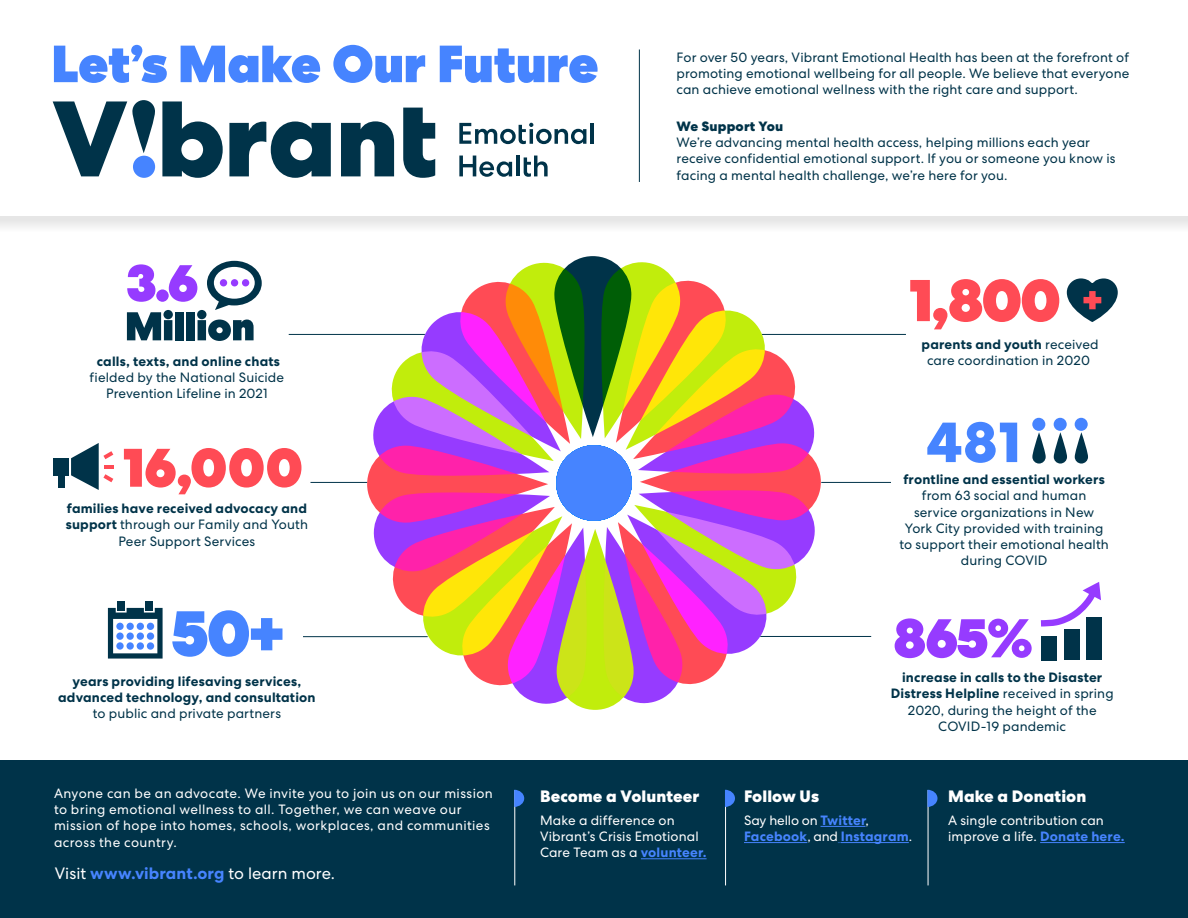
<style>
.page{position:relative;width:1188px;height:918px;background:#fff}
.page>*{position:absolute;margin:0;border:0;box-sizing:border-box;transform-origin:0 0}
.t1{font:900 60px "Centra No 2";color:#ff4b55}
.t2{font:900 55.5px "Centra No 2";color:#963bff}
.t3{font:900 52.2px "Centra No 2";letter-spacing:.025em;color:#4684ff}
.t4{font:800 16.5px "Centra No 2";letter-spacing:.005em;color:#fff}
.t5{font:16.5px "Centra No 2";color:#fff}
.t6{font:13.5px/16.2px "Centra No 2";letter-spacing:.01em;color:#003349;text-align:center}
.t7{font:13.5px/16.2px "Centra No 2";letter-spacing:.025em;color:#fff}
.t8{font:700 13.5px/16.2px "Centra No 2";letter-spacing:.01em;color:#003349;text-align:center}
.t9{font:13.5px/16.2px "Centra No 2";letter-spacing:.005em;color:#fff}
.t10{font:700 13.5px/16.2px "Centra No 2";letter-spacing:.015em;color:#4684ff}
.t11{font:800 13.5px "Centra No 2";letter-spacing:.015em;color:#003349}
.s1{font-weight:700}
.s2{font-weight:700;color:#4684ff}
.s3{font-weight:400;color:#fff}
</style>
<div class="page">
<div style="left:0;top:760px;width:1188px;height:158px;background:#003349"></div>
<hr style="left:641px;top:858px;width:66px;height:1px;background:#4684ff">
<hr style="left:821px;top:826px;width:45px;height:1px;background:#4684ff">
<hr style="left:744px;top:842px;width:63px;height:1px;background:#4684ff">
<hr style="left:841px;top:842px;width:68px;height:1px;background:#4684ff">
<hr style="left:1040px;top:842px;width:85px;height:1px;background:#4684ff">
<svg style="left:172px;top:610px;width:110px;height:47px"></svg>
<svg style="left:108px;top:608px;width:55px;height:51px"></svg>
<div style="left:117px;top:601px;width:8px;height:10px;background:#003349"></div>
<div style="left:146px;top:601px;width:7px;height:10px;background:#003349"></div>
<svg style="left:369px;top:258px;width:450px;height:450px"></svg>
<hr style="left:515px;top:790px;width:1px;height:95px;background:#fff">
<hr style="left:725px;top:790px;width:1px;height:95px;background:#fff">
<hr style="left:928px;top:790px;width:1px;height:95px;background:#fff">
<svg style="left:514px;top:790px;width:10px;height:17px"></svg>
<svg style="left:725px;top:790px;width:10px;height:17px"></svg>
<svg style="left:927px;top:790px;width:11px;height:17px"></svg>
<svg style="left:132px;top:100px;width:23px;height:53px"></svg>
<div style="left:133px;top:156px;width:22px;height:22px;background:#4684ff;border-radius:50%"></div>
<svg style="left:53px;top:101px;width:74px;height:75px"></svg>
<svg style="left:162px;top:101px;width:61px;height:77px"></svg>
<svg style="left:229px;top:122px;width:102px;height:56px"></svg>
<svg style="left:341px;top:121px;width:53px;height:55px"></svg>
<svg style="left:403px;top:108px;width:32px;height:70px"></svg>
<svg style="left:459px;top:123px;width:127px;height:21px"></svg>
<hr style="left:591px;top:123px;width:3px;height:21px;background:#003349">
<svg style="left:459px;top:156px;width:53px;height:21px"></svg>
<hr style="left:516px;top:156px;width:4px;height:20px;background:#003349">
<svg style="left:524px;top:156px;width:24px;height:21px"></svg>
<hr style="left:639px;top:50px;width:1px;height:132px;background:#003349">
<svg style="left:127px;top:261px;width:135px;height:80px"></svg>
<div style="left:220px;top:279px;width:7px;height:7px;background:#963bff;border-radius:50%"></div>
<div style="left:231px;top:279px;width:7px;height:7px;background:#963bff;border-radius:50%"></div>
<div style="left:242px;top:279px;width:7px;height:7px;background:#963bff;border-radius:50%"></div>
<hr style="left:310px;top:482px;width:57px;height:1px;background:#003349">
<hr style="left:821px;top:482px;width:70px;height:1px;background:#003349">
<hr style="left:303px;top:636px;width:125px;height:1px;background:#003349">
<hr style="left:289px;top:334px;width:136px;height:1px;background:#003349">
<hr style="left:762px;top:334px;width:144px;height:1px;background:#003349">
<hr style="left:760px;top:636px;width:111px;height:1px;background:#003349">
<div style="left:0;top:217px;width:1188px;height:15px;background:#efefef"></div>
<svg style="left:927px;top:422px;width:90px;height:41px"></svg>
<svg style="left:1054px;top:432px;width:13px;height:32px"></svg>
<div style="left:1054px;top:418px;width:13px;height:13px;background:#4684ff;border-radius:50%"></div>
<svg style="left:1032px;top:432px;width:14px;height:32px"></svg>
<div style="left:1032px;top:418px;width:13px;height:13px;background:#4684ff;border-radius:50%"></div>
<svg style="left:1075px;top:432px;width:13px;height:32px"></svg>
<div style="left:1075px;top:418px;width:13px;height:13px;background:#4684ff;border-radius:50%"></div>
<svg style="left:1066px;top:278px;width:52px;height:44px"></svg>
<svg style="left:124px;top:448px;width:177px;height:46px"></svg>
<hr style="left:104px;top:465px;width:10px;height:4px;background:#ff4b55">
<svg style="left:71px;top:443px;width:42px;height:47px"></svg>
<div style="left:53px;top:458px;width:15px;height:17px;background:#003349"></div>
<div style="left:58px;top:473px;width:6px;height:14px;background:#003349"></div>
<div style="left:1041px;top:636px;width:16px;height:24px;background:#003349"></div>
<div style="left:1064px;top:630px;width:16px;height:30px;background:#003349"></div>
<div style="left:1086px;top:617px;width:16px;height:43px;background:#003349"></div>
<svg style="left:1041px;top:582px;width:60px;height:45px"></svg>
<h3 class="t3" style="left:53px;top:31px;width:547px">Let’s Make Our Future</h3>
<p class="t6" style="left:676px;top:49px;width:455px;text-align:justify">For over 50 years, Vibrant Emotional Health has been at the forefront of promoting emotional wellbeing for all people. We believe that everyone can achieve emotional wellness with the right care and support.</p>
<p class="t11" style="left:676px;top:118px;width:108px">We Support You</p>
<p class="t6" style="left:676px;top:134px;width:441px;text-align:left">We’re advancing mental health access, helping millions each year receive confidential emotional support. If you or someone you know is facing a mental health challenge, we’re here for you.</p>
<p class="t8" style="left:97px;top:353px;width:185px">calls, texts, and online chats</p>
<p class="t6" style="left:90px;top:369px;width:196px">fielded by the National Suicide<br>Prevention Lifeline in 2021</p>
<p class="t6" style="left:66px;top:500px;width:244px"><span class="s1">families have received advocacy and support</span> through our Family and Youth<br>Peer Support Services</p>
<p class="t8" style="left:58px;top:673px;width:259px">years providing lifesaving services, advanced technology, and consultation</p>
<p class="t6" style="left:93px;top:705px;width:190px">to public and private partners</p>
<p class="t7" style="left:54px;top:785px;width:440px">Anyone can be an advocate. We invite you to join us on our mission to bring emotional wellness to all. Together, we can weave our mission of hope into homes, schools, workplaces, and communities across the country.</p>
<p class="t4" style="left:540px;top:786px;width:161px">Become a Volunteer</p>
<p class="t9" style="left:540px;top:812px;width:168px">Make a difference on<br>Vibrant’s Crisis Emotional<br>Care Team as a <span class="s2">volunteer.</span></p>
<p class="t5" style="left:55px;top:863px;width:282px">Visit <span class="s2">www.vibrant.org</span> to learn more.</p>
<h1 class="t1" style="left:910px;top:263px;width:152px">1,800</h1>
<p class="t6" style="left:922px;top:336px;width:179px"><span class="s1">parents and youth</span> received care coordination in 2020</p>
<p class="t8" style="left:903px;top:472px;width:203px">frontline and essential workers</p>
<p class="t6" style="left:899px;top:488px;width:211px">from 63 social and human service organizations in New<br>York City provided with training to support their emotional health during COVID</p>
<h2 class="t2" style="left:894px;top:603px;width:139px">865%</h2>
<p class="t6" style="left:891px;top:669px;width:224px"><span class="s1">increase in calls to the Disaster<br>Distress Helpline</span> received in spring<br>2020, during the height of the<br>COVID-19 pandemic</p>
<p class="t4" style="left:744px;top:786px;width:77px">Follow Us</p>
<p class="t10" style="left:744px;top:812px;width:170px"><span class="s3">Say hello on</span> Twitter<span class="s3">,<br></span>Facebook<span class="s3">, and</span> Instagram<span class="s3">.</span></p>
<p class="t4" style="left:948px;top:786px;width:140px">Make a Donation</p>
<p class="t9" style="left:948px;top:812px;width:178px">A single contribution can improve a life. <span class="s2">Donate here.</span></p>
</div>
